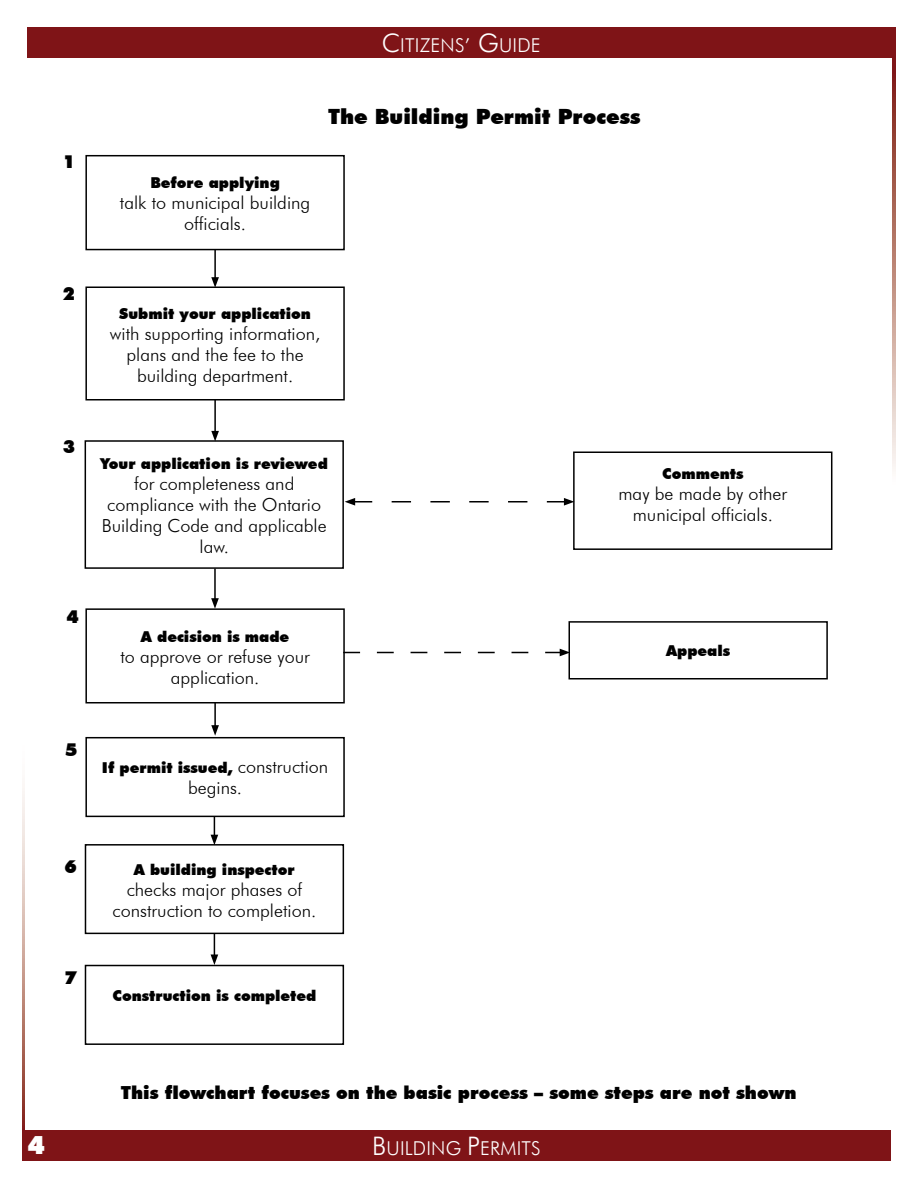
<style>
.page{position:relative;width:918px;height:1188px;background:#fff}
.page>*{position:absolute;margin:0;border:0;box-sizing:border-box;transform-origin:0 0}
.t1{font:900 25.5px "Futura BT";color:#fff}
.t2{font:900 21px "Futura BT";color:#000}
.t3{font:300 19.2px "Futura BT";letter-spacing:.01em;color:#fff}
.t4{font:300 18px/21px "Futura BT";color:#000;text-align:center}
.t5{font:900 18px "Futura BT";color:#000}
.t6{font:900 15px "Futura BT";color:#000}
.s1{font-size:25.5px}
.s2{font-weight:300;font-size:18px}
</style>
<div class="page">
<svg style="left:22px;top:788px;width:3px;height:343px"></svg>
<div style="left:22px;top:1131px;width:869px;height:30px;background:#7f1417"></div>
<svg style="left:893px;top:57px;width:2px;height:412px"></svg>
<div style="left:27px;top:27px;width:869px;height:30px;background:#7f1417"></div>
<div style="left:85px;top:155px;width:260px;height:95px;border:2px solid #000"></div>
<div style="left:85px;top:286px;width:260px;height:114px;border:2px solid #000"></div>
<div style="left:85px;top:440px;width:259px;height:129px;border:2px solid #000"></div>
<div style="left:85px;top:608px;width:260px;height:95px;border:2px solid #000"></div>
<div style="left:573px;top:452px;width:259px;height:98px;border:2px solid #000"></div>
<div style="left:85px;top:737px;width:260px;height:80px;border:2px solid #000"></div>
<div style="left:568px;top:621px;width:260px;height:59px;border:2px solid #000"></div>
<hr style="left:214px;top:250px;width:2px;height:30px;background:#000">
<svg style="left:211px;top:277px;width:8px;height:11px"></svg>
<hr style="left:214px;top:400px;width:2px;height:33px;background:#000">
<svg style="left:211px;top:431px;width:8px;height:10px"></svg>
<hr style="left:214px;top:569px;width:2px;height:32px;background:#000">
<svg style="left:211px;top:598px;width:8px;height:11px"></svg>
<hr style="left:214px;top:702px;width:2px;height:26px;background:#000">
<svg style="left:211px;top:725px;width:8px;height:11px"></svg>
<svg style="left:343px;top:649px;width:227px;height:7px"></svg>
<svg style="left:345px;top:498px;width:229px;height:8px"></svg>
<div style="left:85px;top:844px;width:259px;height:90px;border:2px solid #000"></div>
<svg style="left:211px;top:816px;width:7px;height:29px"></svg>
<div style="left:85px;top:965px;width:259px;height:80px;border:2px solid #000"></div>
<svg style="left:211px;top:933px;width:7px;height:32px"></svg>
<p class="t3" style="left:382px;top:33px;width:160px"><span class="s1">C</span>ITIZENS’ <span class="s1">G</span>UIDE</p>
<p class="t5" style="left:63px;top:150px;width:14px">1</p>
<p class="t6" style="left:150px;top:174px;width:131px">Before applying</p>
<p class="t4" style="left:120px;top:192px;width:192px">talk to municipal building officials.</p>
<p class="t2" style="left:328px;top:104px;width:314px">The Building Permit Process</p>
<p class="t5" style="left:63px;top:283px;width:14px">2</p>
<p class="t5" style="left:63px;top:436px;width:14px">3</p>
<p class="t6" style="left:119px;top:304px;width:193px">Submit your application</p>
<p class="t4" style="left:110px;top:323px;width:212px">with supporting information, plans and the fee to the building department.</p>
<p class="t6" style="left:101px;top:455px;width:229px">Your application is reviewed</p>
<p class="t4" style="left:102px;top:473px;width:226px">for completeness and compliance with the Ontario<br>Building Code and applicable law.</p>
<p class="t5" style="left:67px;top:605px;width:14px">4</p>
<p class="t5" style="left:65px;top:739px;width:14px">5</p>
<p class="t6" style="left:141px;top:627px;width:150px">A decision is made</p>
<p class="t4" style="left:120px;top:646px;width:191px">to approve or refuse your application.</p>
<p class="t6" style="left:102px;top:759px;width:228px">If permit issued, <span class="s2">construction</span></p>
<p class="t4" style="left:188px;top:777px;width:55px">begins.</p>
<p class="t6" style="left:662px;top:464px;width:83px">Comments</p>
<p class="t4" style="left:618px;top:483px;width:170px">may be made by other municipal officials.</p>
<p class="t6" style="left:666px;top:642px;width:65px">Appeals</p>
<p class="t5" style="left:64px;top:856px;width:14px">6</p>
<p class="t5" style="left:64px;top:966px;width:14px">7</p>
<p class="t6" style="left:134px;top:860px;width:162px">A building inspector</p>
<p class="t4" style="left:113px;top:879px;width:205px">checks major phases of construction to completion.</p>
<p class="t6" style="left:112px;top:987px;width:206px">Construction is completed</p>
<p class="t5" style="left:121px;top:1081px;width:677px">This flowchart focuses on the basic process – some steps are not shown</p>
<h1 class="t1" style="left:27px;top:1130px;width:19px">4</h1>
<p class="t3" style="left:372px;top:1137px;width:170px"><span class="s1">B</span>UILDING <span class="s1">P</span>ERMITS</p>
</div>
